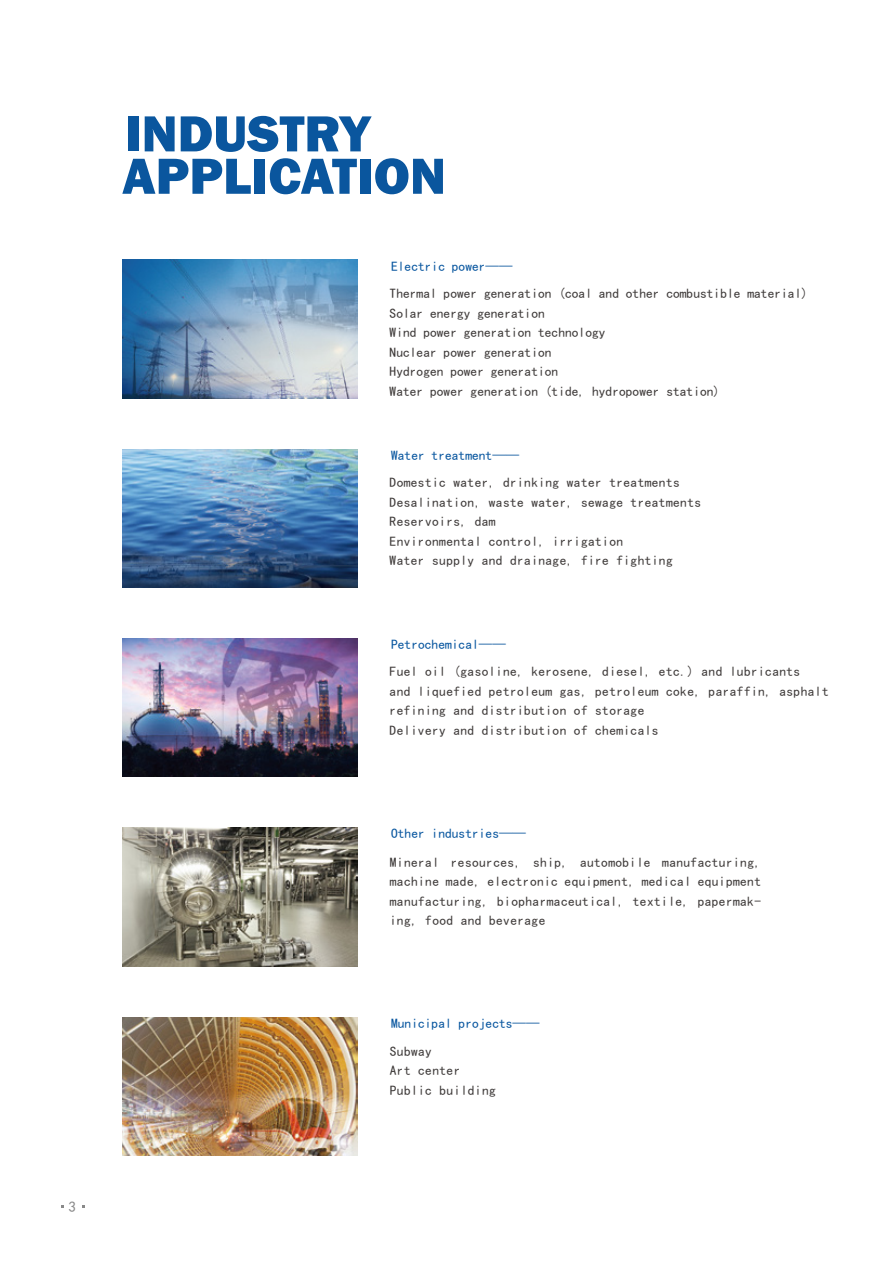
<style>
.page{position:relative;width:893px;height:1263px;background:#fff}
.page>*{position:absolute;margin:0;border:0;box-sizing:border-box;transform-origin:0 0}
.t1{font:800 52.5px "Franklin Gothic";color:#0a569e}
.t2{font:15px "Sim Hei";color:#898989}
.t3{font:13.5px/19.5px "Sim Hei";letter-spacing:.025em;color:#3e3a39}
.t4{font:13.5px/19.5px "Sim Hei";color:#3e3a39}
.t5{font:13.5px/28.2px "Sim Hei";color:#08569f}
.s1{color:#0a569e}
.s2{color:#3e3a39}
</style>
<div class="page">
<img style="left:122px;top:449px;width:235px;height:138px">
<img style="left:122px;top:260px;width:235px;height:138px">
<img style="left:122px;top:639px;width:235px;height:138px">
<img style="left:122px;top:828px;width:235px;height:138px">
<img style="left:122px;top:1017px;width:235px;height:138px">
<p class="t2" style="left:69px;top:1199px;width:9px">3</p>
<h1 class="t1" style="left:125px;top:100px;width:247px">INDUSTRY</h1>
<h1 class="t1" style="left:122px;top:142px;width:325px">APPLICATION</h1>
<p class="t5" style="left:391px;top:252px;width:123px">Electric power<span class="s1">——</span></p>
<p class="t4" style="left:390px;top:283px;width:420px">Thermal power generation (coal and other combustible material)<br>Solar energy generation<br>Wind power generation technology<br>Nuclear power generation<br>Hydrogen power generation<br>Water power generation (tide, hydropower station)</p>
<p class="t5" style="left:391px;top:442px;width:130px">Water treatment<span class="s1">——</span></p>
<p class="t3" style="left:390px;top:473px;width:313px">Domestic water, drinking water treatments Desalination, waste water, sewage treatments Reservoirs, dam<br>Environmental control, irrigation<br>Water supply and drainage, fire fighting</p>
<p class="t5" style="left:391px;top:630px;width:116px">Petrochemical<span class="s1">——</span></p>
<p class="t3" style="left:390px;top:662px;width:441px">Fuel oil (gasoline, kerosene, diesel, etc.) and lubricants<br>and liquefied petroleum gas, petroleum coke, paraffin, asphalt refining and distribution of storage<br>Delivery and distribution of chemicals</p>
<p class="t5" style="left:391px;top:820px;width:136px">Other industries<span class="s1">——</span></p>
<p class="t3" style="left:390px;top:852px;width:373px;text-align:justify">Mineral resources, ship, automobile manufacturing, machine made, electronic equipment, medical equipment manufacturing, biopharmaceutical, textile, papermak&shy;ing, food and beverage</p>
<p class="t5" style="left:390px;top:1009px;width:151px">Municipal projects<span class="s1">——<br></span><span class="s2">Subway</span></p>
<p class="t3" style="left:390px;top:1061px;width:107px">Art center<br>Public building</p>
</div>
